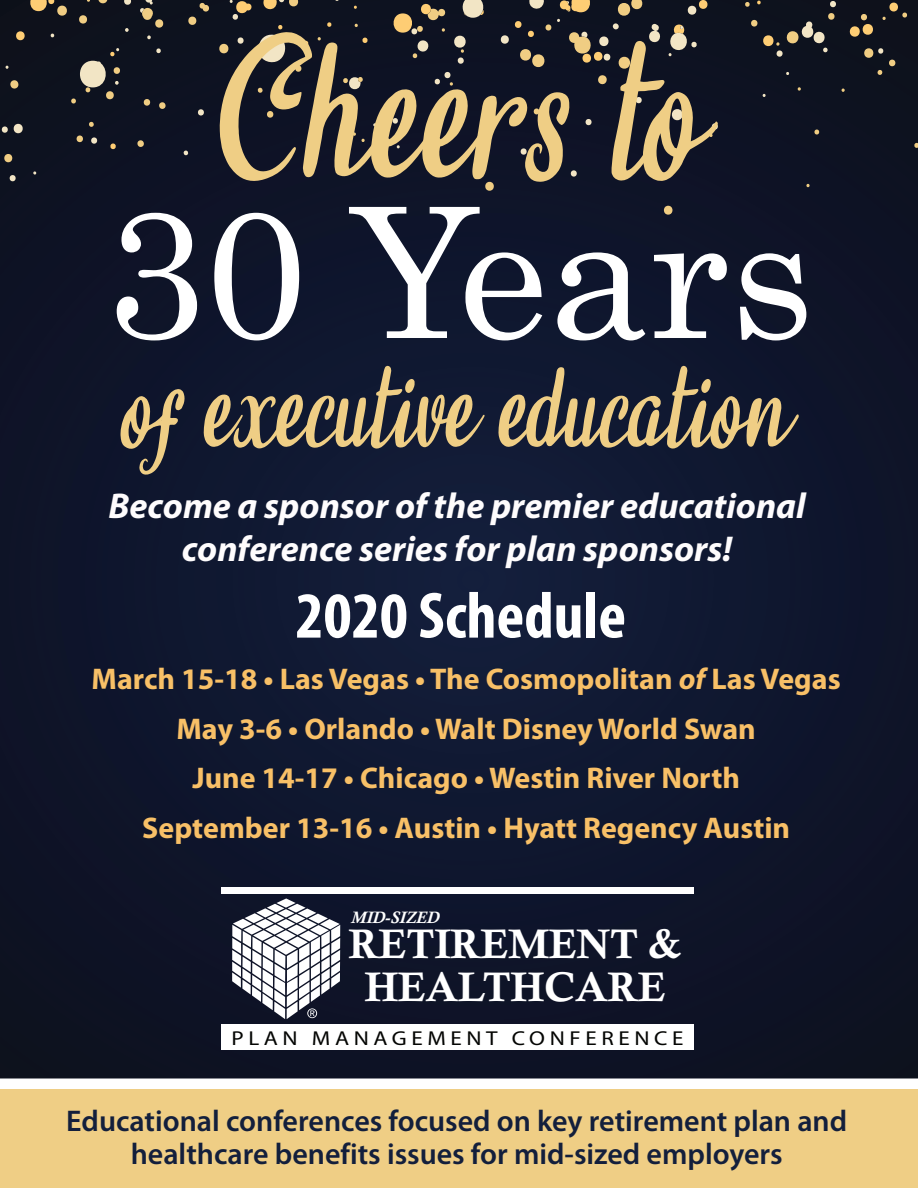
<style>
.page{position:relative;width:918px;height:1188px;background:#fff}
.page>*{position:absolute;margin:0;border:0;box-sizing:border-box;transform-origin:0 0}
.t1{font:195px "Believeit";color:#efce85}
.t2{font:181.5px "Century";color:#fff}
.t3{font:115.5px "Believeit";color:#efce85}
.t4{font:700 condensed 66px "Myriad Pro";color:#fff}
.t5{font:41.4px/43px "Calis MT Bol";color:#fff;text-align:center}
.t6{font:italic 700 36px "Myriad Pro";color:#fefcfd}
.t7{font:700 30px "Myriad Pro";color:#f8c067}
.t8{font:600 30px "Myriad Pro";color:#131f3c}
.t9{font:20.25px "Myriad";letter-spacing:.2em;color:#040503;scale:1.14 1}
.t10{font:italic 700 16.95px "Calisto";color:#fff}
.s1{font-style:italic}
</style>
<div class="page">
<div style="left:0;top:0;width:917px;height:1181px;background:#0f142b"></div>
<svg style="left:814px;top:130px;width:6px;height:5px"></svg>
<svg style="left:76px;top:136px;width:7px;height:6px"></svg>
<svg style="left:267px;top:111px;width:7px;height:7px"></svg>
<svg style="left:914px;top:143px;width:3px;height:5px"></svg>
<svg style="left:806px;top:184px;width:4px;height:3px"></svg>
<svg style="left:198px;top:109px;width:6px;height:7px"></svg>
<svg style="left:829px;top:1px;width:8px;height:6px"></svg>
<svg style="left:9px;top:175px;width:8px;height:6px"></svg>
<svg style="left:91px;top:137px;width:7px;height:7px"></svg>
<svg style="left:520px;top:148px;width:7px;height:7px"></svg>
<svg style="left:570px;top:170px;width:7px;height:7px"></svg>
<svg style="left:709px;top:123px;width:9px;height:14px"></svg>
<svg style="left:757px;top:1px;width:4px;height:3px"></svg>
<svg style="left:1px;top:124px;width:23px;height:9px"></svg>
<svg style="left:15px;top:31px;width:11px;height:9px"></svg>
<svg style="left:326px;top:22px;width:6px;height:5px"></svg>
<svg style="left:686px;top:0;width:23px;height:15px"></svg>
<svg style="left:362px;top:38px;width:6px;height:5px"></svg>
<svg style="left:147px;top:35px;width:4px;height:4px"></svg>
<svg style="left:78px;top:15px;width:10px;height:9px"></svg>
<svg style="left:3px;top:154px;width:11px;height:8px"></svg>
<svg style="left:797px;top:87px;width:4px;height:4px"></svg>
<svg style="left:143px;top:99px;width:8px;height:7px"></svg>
<svg style="left:352px;top:132px;width:13px;height:10px"></svg>
<svg style="left:156px;top:48px;width:6px;height:5px"></svg>
<svg style="left:762px;top:94px;width:4px;height:3px"></svg>
<svg style="left:635px;top:97px;width:7px;height:6px"></svg>
<svg style="left:585px;top:119px;width:7px;height:6px"></svg>
<svg style="left:187px;top:3px;width:23px;height:22px"></svg>
<svg style="left:124px;top:28px;width:5px;height:4px"></svg>
<svg style="left:744px;top:2px;width:6px;height:5px"></svg>
<svg style="left:558px;top:0;width:35px;height:12px"></svg>
<svg style="left:616px;top:0;width:28px;height:16px"></svg>
<svg style="left:50px;top:34px;width:5px;height:3px"></svg>
<svg style="left:110px;top:144px;width:6px;height:5px"></svg>
<svg style="left:88px;top:121px;width:7px;height:7px"></svg>
<svg style="left:343px;top:77px;width:20px;height:12px"></svg>
<svg style="left:8px;top:79px;width:13px;height:11px"></svg>
<svg style="left:159px;top:102px;width:7px;height:7px"></svg>
<svg style="left:137px;top:140px;width:7px;height:7px"></svg>
<svg style="left:257px;top:87px;width:6px;height:6px"></svg>
<svg style="left:354px;top:23px;width:4px;height:4px"></svg>
<svg style="left:183px;top:150px;width:6px;height:6px"></svg>
<svg style="left:33px;top:171px;width:4px;height:4px"></svg>
<svg style="left:863px;top:48px;width:33px;height:28px"></svg>
<svg style="left:882px;top:3px;width:26px;height:17px"></svg>
<svg style="left:70px;top:48px;width:51px;height:55px"></svg>
<svg style="left:525px;top:0;width:23px;height:11px"></svg>
<svg style="left:485px;top:182px;width:9px;height:9px"></svg>
<svg style="left:663px;top:206px;width:10px;height:9px"></svg>
<svg style="left:533px;top:109px;width:7px;height:5px"></svg>
<svg style="left:671px;top:109px;width:12px;height:11px"></svg>
<svg style="left:455px;top:106px;width:6px;height:6px"></svg>
<svg style="left:434px;top:72px;width:19px;height:14px"></svg>
<svg style="left:392px;top:118px;width:6px;height:6px"></svg>
<svg style="left:647px;top:24px;width:15px;height:19px"></svg>
<svg style="left:750px;top:13px;width:86px;height:45px"></svg>
<svg style="left:668px;top:25px;width:30px;height:31px"></svg>
<svg style="left:569px;top:22px;width:63px;height:63px"></svg>
<svg style="left:848px;top:14px;width:27px;height:23px"></svg>
<svg style="left:390px;top:0;width:95px;height:64px"></svg>
<svg style="left:500px;top:18px;width:61px;height:49px"></svg>
<svg style="left:0;top:0;width:2px;height:9px"></svg>
<svg style="left:97px;top:0;width:12px;height:3px"></svg>
<svg style="left:218px;top:0;width:91px;height:72px"></svg>
<svg style="left:123px;top:0;width:9px;height:5px"></svg>
<svg style="left:28px;top:0;width:41px;height:16px"></svg>
<svg style="left:139px;top:0;width:26px;height:28px"></svg>
<div style="left:221px;top:1025px;width:473px;height:25px;background:#fff"></div>
<svg style="left:232px;top:898px;width:108px;height:121px"></svg>
<div style="left:221px;top:887px;width:473px;height:6px;background:#fff"></div>
<div style="left:0;top:1087px;width:918px;height:101px;background:#efce85"></div>
<div style="left:0;top:1078px;width:918px;height:11px;background:#fff"></div>
<p class="t1" style="left:209px;top:24px;width:499px">Cheers to</p>
<p class="t2" style="left:104px;top:120px;width:711px">30 Years</p>
<p class="t3" style="left:122px;top:356px;width:670px">of executive education</p>
<p class="t6" style="left:108px;top:482px;width:699px">Become a sponsor of the premier educational</p>
<p class="t6" style="left:182px;top:525px;width:552px">conference series for plan sponsors!</p>
<p class="t4" style="left:295px;top:574px;width:332px">2020 Schedule</p>
<p class="t7" style="left:92px;top:660px;width:751px">March 15-18 • Las Vegas • The Cosmopolitan <span class="s1">of</span> Las Vegas</p>
<p class="t7" style="left:176px;top:709px;width:581px">May 3-6 • Orlando • Walt Disney World Swan</p>
<p class="t7" style="left:192px;top:759px;width:549px">June 14-17 • Chicago • Westin River North</p>
<p class="t7" style="left:142px;top:808px;width:650px">September 13-16 • Austin • Hyatt Regency Austin</p>
<p class="t10" style="left:351px;top:908px;width:90px">MID-SIZED</p>
<p class="t5" style="left:349px;top:922px;width:335px">RETIREMENT &amp;<br>HEALTHCARE</p>
<p class="t9" style="left:232px;top:1028px;width:398px">PLAN MANAGEMENT CONFERENCE</p>
<p class="t8" style="left:66px;top:1102px;width:782px">Educational conferences focused on key retirement plan and</p>
<p class="t8" style="left:131px;top:1135px;width:654px">healthcare benefits issues for mid-sized employers</p>
</div>
